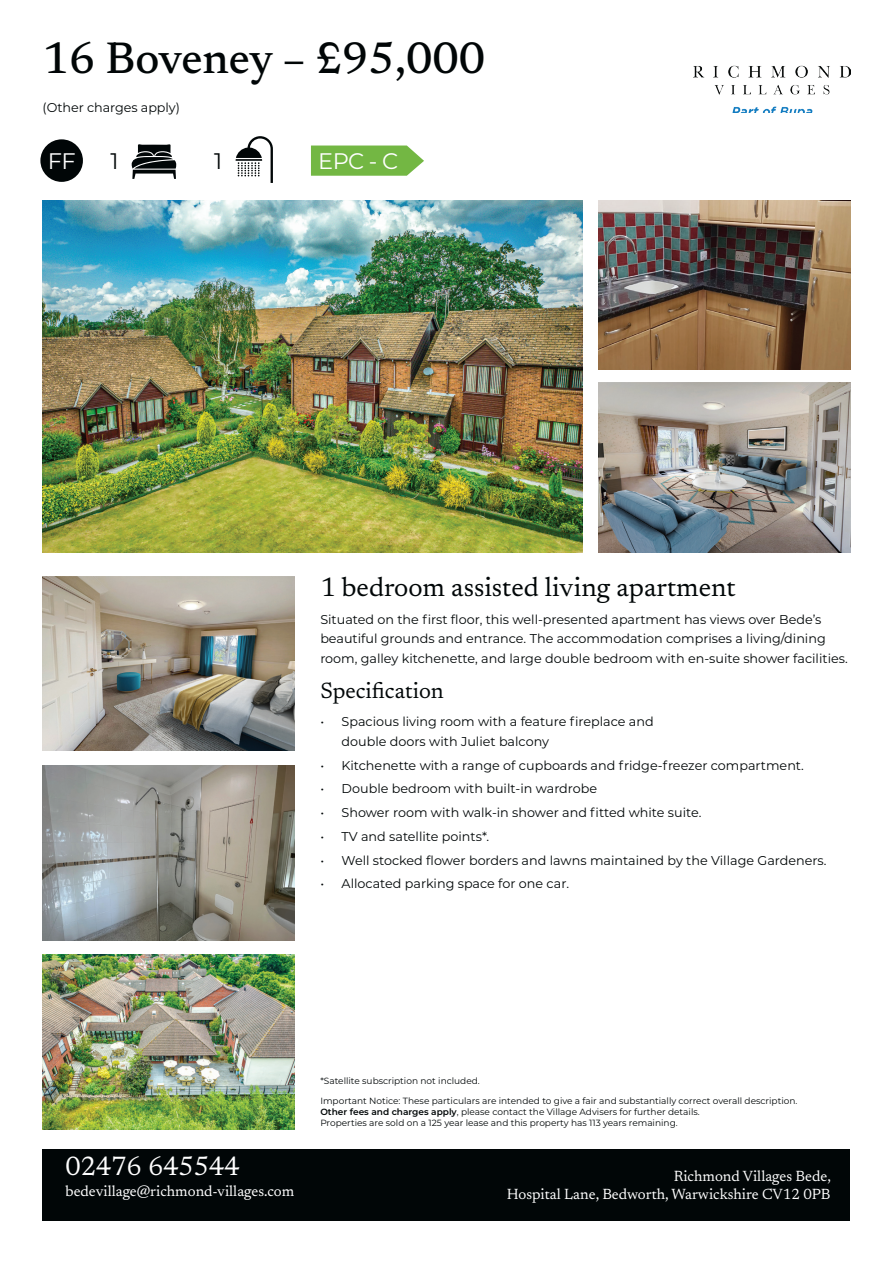
<style>
.page{position:relative;width:893px;height:1263px;background:#fff}
.page>*{position:absolute;margin:0;border:0;box-sizing:border-box;transform-origin:0 0}
.t1{font:500 45px "Newsreader 16 pt";color:#010607}
.t2{font:27px "Newsreader 16 pt";color:#010607}
.t3{font:27px "Newsreader 16 pt";color:#fff}
.t4{font:22.5px "Newsreader 16 pt";color:#010607}
.t5{font:22.5px "Montserrat";color:#fff}
.t6{font:22.5px "Montserrat";color:#010607}
.t7{font:15px/18px "Newsreader 16 pt";color:#fff;text-align:right}
.t8{font:12.75px/19.5px "Montserrat";color:#010607}
.t9{font:9px/10.8px "Montserrat";color:#010607}
.s1{font-weight:600}
</style>
<div class="page">
<div style="left:43px;top:1149px;width:807px;height:71px;background:#010607"></div>
<div style="left:40px;top:139px;width:43px;height:43px;background:#010607;border-radius:50%"></div>
<img style="left:693px;top:65px;width:157px;height:47px">
<svg style="left:131px;top:144px;width:46px;height:35px"></svg>
<svg style="left:236px;top:136px;width:37px;height:47px"></svg>
<svg style="left:311px;top:146px;width:113px;height:30px;background:#8bc363"></svg>
<div style="left:318px;top:147px;width:80px;height:22px;background:#73b743"></div>
<img style="left:43px;top:200px;width:540px;height:352px">
<img style="left:43px;top:577px;width:252px;height:174px">
<img style="left:43px;top:955px;width:252px;height:174px">
<img style="left:598px;top:383px;width:252px;height:169px">
<img style="left:43px;top:766px;width:252px;height:174px">
<img style="left:598px;top:200px;width:252px;height:170px">
<h1 class="t1" style="left:43px;top:26px;width:444px">16 Boveney – £95,000</h1>
<p class="t8" style="left:43px;top:98px;width:139px">(Other charges apply)</p>
<h3 class="t5" style="left:48px;top:145px;width:29px">FF</h3>
<h3 class="t6" style="left:110px;top:145px;width:10px">1</h3>
<h3 class="t6" style="left:214px;top:145px;width:10px">1</h3>
<h3 class="t5" style="left:318px;top:145px;width:81px">EPC - C</h3>
<h2 class="t2" style="left:320px;top:567px;width:417px">1 bedroom assisted living apartment</h2>
<p class="t8" style="left:320px;top:609px;width:529px">Situated on the first floor, this well-presented apartment has views over Bede’s beautiful grounds and entrance. The accommodation comprises a living/dining room, galley kitchenette, and large double bedroom with en-suite shower facilities.</p>
<h3 class="t4" style="left:320px;top:675px;width:125px">Specification</h3>
<p class="t8" style="left:342px;top:711px;width:314px;text-indent:-21px">• Spacious living room with a feature fireplace and double doors with Juliet balcony</p>
<p class="t8" style="left:320px;top:755px;width:485px">• Kitchenette with a range of cupboards and fridge-freezer compartment.</p>
<p class="t8" style="left:320px;top:778px;width:278px">• Double bedroom with built-in wardrobe</p>
<p class="t8" style="left:320px;top:802px;width:383px">• Shower room with walk-in shower and fitted white suite.</p>
<p class="t8" style="left:320px;top:826px;width:170px">• TV and satellite points*.</p>
<p class="t8" style="left:320px;top:850px;width:508px">• Well stocked flower borders and lawns maintained by the Village Gardeners.</p>
<p class="t8" style="left:320px;top:873px;width:250px">• Allocated parking space for one car.</p>
<h2 class="t3" style="left:65px;top:1147px;width:176px">02476 645544</h2>
<p class="t7" style="left:65px;top:1181px;width:230px">bedevillage@richmond-villages.com</p>
<p class="t9" style="left:320px;top:1075px;width:161px">*Satellite subscription not included.</p>
<p class="t9" style="left:320px;top:1095px;width:479px">Important Notice: These particulars are intended to give a fair and substantially correct overall description.<br><span class="s1">Other fees and charges apply</span>, please contact the Village Advisers for further details.<br>Properties are sold on a 125 year lease and this property has 113 years remaining.</p>
<p class="t7" style="left:507px;top:1166px;width:326px">Richmond Villages Bede,<br>Hospital Lane, Bedworth, Warwickshire CV12 0PB</p>
</div>
